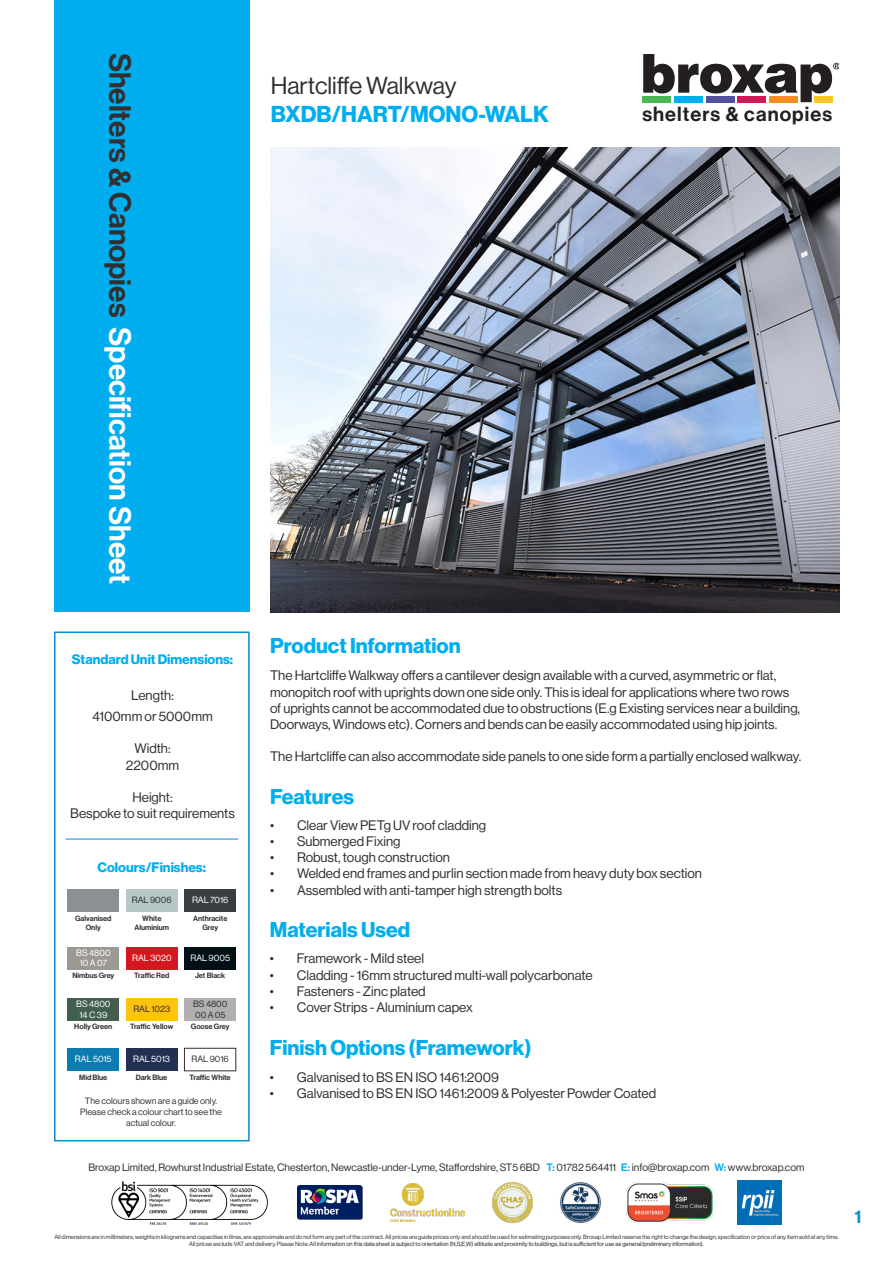
<style>
.page{position:relative;width:893px;height:1263px;background:#fff}
.page>*{position:absolute;margin:0;border:0;box-sizing:border-box;transform-origin:0 0}
.t1{font:30px "N Haas Grotesk DS Pro 65 Md";color:#fff}
.t2{font:24px "N Haas Grotesk DS Pro 55 Rg";color:#312f30}
.t3{font:22.5px "N Haas Grotesk DS Pro 75 Bd";color:#00aeef}
.t4{font:21px "N Haas Grotesk DS Pro 75 Bd";color:#00aeef}
.t5{font:20.1px "N Haas Grotesk DS Pro 65 Md";letter-spacing:.055em;color:#231f20}
.t6{font:18px "N Haas Grotesk DS Pro 65 Md";color:#088ecf}
.t7{font:13.5px/16.2px "N Haas Grotesk DS Pro 55 Rg";color:#312f30}
.t8{font:13.5px "N Haas Grotesk DS Pro 75 Bd";color:#00aeef}
.t9{font:10.5px "N Haas Grotesk DS Pro 55 Rg";color:#312f30}
.t10{font:9px "N Haas Grotesk DS Pro 55 Rg";color:#312f30}
.t11{font:9px "N Haas Grotesk DS Pro 55 Rg";color:#fff}
.t12{font:7.5px/9px "N Haas Grotesk DS Pro 65 Md";color:#312f30;text-align:center}
.t13{font:6px/7.2px "N Haas Grotesk DS Pro 55 Rg";color:#312f30;text-align:center}
.s1{color:#312f30}
.s2{font-family:"N Haas Grotesk DS Pro 65 Md";color:#00aeef}
.s3{color:#231f20}
</style>
<div class="page">
<img style="left:297px;top:1185px;width:66px;height:34px">
<img style="left:391px;top:1184px;width:73px;height:37px">
<img style="left:112px;top:1181px;width:156px;height:44px">
<img style="left:560px;top:1182px;width:41px;height:41px">
<img style="left:492px;top:1182px;width:41px;height:41px">
<img style="left:626px;top:1182px;width:87px;height:40px">
<img style="left:738px;top:1181px;width:43px;height:43px">
<div style="left:54px;top:0;width:196px;height:612px;background:#00aeef"></div>
<svg style="left:643px;top:54px;width:196px;height:48px"></svg>
<div style="left:642px;top:96px;width:29px;height:6px;background:#4bb653"></div>
<div style="left:674px;top:96px;width:29px;height:6px;background:#00aeef"></div>
<div style="left:706px;top:96px;width:29px;height:6px;background:#51519c"></div>
<div style="left:737px;top:96px;width:29px;height:6px;background:#cd1a58"></div>
<div style="left:769px;top:96px;width:29px;height:6px;background:#f68e1e"></div>
<div style="left:814px;top:96px;width:18px;height:6px;background:#fac42b"></div>
<img style="left:270px;top:148px;width:570px;height:464px">
<div style="left:54px;top:631px;width:196px;height:510px;border:2px solid #088ecf"></div>
<hr style="left:66px;top:839px;width:172px;height:1px;background:#088ecf">
<div style="left:68px;top:889px;width:51px;height:23px;background:#8b9094"></div>
<div style="left:126px;top:889px;width:51px;height:23px;background:#b5c7c6"></div>
<div style="left:184px;top:889px;width:52px;height:23px;background:#383e42"></div>
<div style="left:68px;top:947px;width:51px;height:22px;background:#9b9992"></div>
<div style="left:126px;top:947px;width:52px;height:22px;background:#d7171f"></div>
<div style="left:185px;top:947px;width:51px;height:22px;background:#001015"></div>
<div style="left:68px;top:998px;width:51px;height:22px;background:#425e4f"></div>
<div style="left:126px;top:998px;width:52px;height:22px;background:#fec210"></div>
<div style="left:185px;top:998px;width:51px;height:22px;background:#b1b0ae"></div>
<div style="left:68px;top:1048px;width:51px;height:23px;background:#0b7bb0"></div>
<div style="left:126px;top:1048px;width:51px;height:23px;background:#223053"></div>
<div style="left:184px;top:1048px;width:52px;height:23px;background:#fff;border:1px solid #312f30"></div>
<h1 class="t1" style="left:137px;top:53px;width:533px;rotate:90deg"><span class="s1">Shelters &amp; Canopies</span> Specification Sheet</h1>
<p class="t2" style="left:271px;top:72px;width:187px">Hartcliffe Walkway</p>
<p class="t3" style="left:271px;top:101px;width:279px">BXDB/HART/MONO-WALK</p>
<h3 class="t5" style="left:642px;top:102px;width:191px">shelters &amp; canopies</h3>
<p class="t8" style="left:72px;top:651px;width:163px">Standard Unit Dimensions:</p>
<p class="t7" style="left:131px;top:687px;width:44px">Length:</p>
<p class="t7" style="left:92px;top:708px;width:122px">4100mm or 5000mm</p>
<p class="t7" style="left:134px;top:741px;width:38px">Width:</p>
<p class="t7" style="left:126px;top:757px;width:55px">2200mm</p>
<p class="t7" style="left:132px;top:789px;width:42px">Height:</p>
<p class="t7" style="left:70px;top:805px;width:166px">Bespoke to suit requirements</p>
<p class="t8" style="left:98px;top:859px;width:110px">Colours/Finishes:</p>
<p class="t10" style="left:132px;top:895px;width:41px">RAL 9006</p>
<p class="t11" style="left:192px;top:895px;width:38px">RAL 7016</p>
<p class="t12" style="left:75px;top:914px;width:38px">Galvanised<br>Only</p>
<p class="t12" style="left:142px;top:914px;width:21px">White</p>
<p class="t12" style="left:134px;top:923px;width:36px">Aluminium</p>
<p class="t12" style="left:193px;top:914px;width:36px">Anthracite</p>
<p class="t12" style="left:202px;top:923px;width:17px">Grey</p>
<p class="t11" style="left:76px;top:948px;width:36px">BS 4800</p>
<p class="t11" style="left:80px;top:958px;width:29px">10 A 07</p>
<p class="t11" style="left:132px;top:952px;width:41px">RAL 3020</p>
<p class="t11" style="left:190px;top:952px;width:41px">RAL 9005</p>
<p class="t12" style="left:72px;top:971px;width:44px">Nimbus Grey</p>
<p class="t12" style="left:134px;top:971px;width:37px">Traffic Red</p>
<p class="t12" style="left:195px;top:971px;width:32px">Jet Black</p>
<p class="t11" style="left:76px;top:999px;width:36px">BS 4800</p>
<p class="t11" style="left:79px;top:1009px;width:29px">14 C 39</p>
<p class="t12" style="left:74px;top:1022px;width:40px">Holly Green</p>
<p class="t11" style="left:75px;top:1054px;width:38px">RAL 5015</p>
<p class="t12" style="left:79px;top:1073px;width:30px">Mid Blue</p>
<p class="t10" style="left:193px;top:999px;width:36px">BS 4800</p>
<p class="t10" style="left:195px;top:1009px;width:32px">00 A 05</p>
<p class="t10" style="left:133px;top:1004px;width:38px">RAL 1023</p>
<p class="t12" style="left:130px;top:1022px;width:45px">Traffic Yellow</p>
<p class="t12" style="left:191px;top:1022px;width:40px">Goose Grey</p>
<p class="t11" style="left:133px;top:1054px;width:38px">RAL 5013</p>
<p class="t12" style="left:136px;top:1073px;width:33px">Dark Blue</p>
<p class="t10" style="left:192px;top:1054px;width:39px">RAL 9016</p>
<p class="t12" style="left:189px;top:1073px;width:43px">Traffic White</p>
<p class="t10" style="left:85px;top:1096px;width:134px">The colours shown are a guide only.</p>
<p class="t10" style="left:80px;top:1107px;width:143px">Please check a colour chart to see the</p>
<p class="t10" style="left:126px;top:1117px;width:51px">actual colour.</p>
<p class="t4" style="left:270px;top:633px;width:192px">Product Information</p>
<p class="t7" style="left:270px;top:668px;width:532px">The Hartcliffe Walkway offers a cantilever design available with a curved, asymmetric or flat, monopitch roof with uprights down one side only. This is ideal for applications where two rows of uprights cannot be accommodated due to obstructions (E.g Existing services near a building, Doorways, Windows etc). Corners and bends can be easily accommodated using hip joints.</p>
<p class="t7" style="left:270px;top:749px;width:533px">The Hartcliffe can also accommodate side panels to one side form a partially enclosed walkway.</p>
<p class="t4" style="left:270px;top:784px;width:86px">Features</p>
<p class="t7" style="left:270px;top:817px;width:218px">• Clear View PETg UV roof cladding</p>
<p class="t7" style="left:270px;top:833px;width:132px">• Submerged Fixing</p>
<p class="t7" style="left:270px;top:849px;width:182px">• Robust, tough construction</p>
<p class="t7" style="left:270px;top:866px;width:433px">• Welded end frames and purlin section made from heavy duty box section</p>
<p class="t7" style="left:270px;top:882px;width:294px">• Assembled with anti-tamper high strength bolts</p>
<p class="t4" style="left:270px;top:918px;width:142px">Materials Used</p>
<p class="t7" style="left:270px;top:951px;width:156px">• Framework - Mild steel</p>
<p class="t7" style="left:270px;top:967px;width:324px">• Cladding - 16mm structured multi-wall polycarbonate</p>
<p class="t7" style="left:270px;top:983px;width:157px">• Fasteners - Zinc plated</p>
<p class="t7" style="left:270px;top:999px;width:205px">• Cover Strips - Aluminium capex</p>
<p class="t4" style="left:270px;top:1035px;width:263px">Finish Options (Framework)</p>
<p class="t7" style="left:270px;top:1069px;width:231px">• Galvanised to BS EN ISO 1461:2009</p>
<p class="t7" style="left:270px;top:1085px;width:388px">• Galvanised to BS EN ISO 1461:2009 &amp; Polyester Powder Coated</p>
<p class="t9" style="left:88px;top:1161px;width:717px">Broxap Limited, Rowhurst Industrial Estate, Chesterton, Newcastle-under-Lyme, Staffordshire, ST5 6BD <span class="s2">T:</span> 01782 564411 <span class="s2">E:</span> info@broxap.com <span class="s2">W:</span> www.broxap.com</p>
<p class="t13" style="left:54px;top:1233px;width:786px">All dimensions are in millimeters, weights in kilograms and capacities in litres, are approximate and do not form any part of the contract. All prices are guide prices only and should be used for estimating purposes only. Broxap Limited reserve the right to change the design, specification or price of any item sold at any time.<br>All prices exclude VAT and delivery. Please Note: All <span class="s3">information on this data sheet is subject to orientation (N,S,E,W) altitude and proximity to buildings, but is sufficient for use as general/preliminary information).</span></p>
<p class="t6" style="left:855px;top:1206px;width:9px">1</p>
</div>
